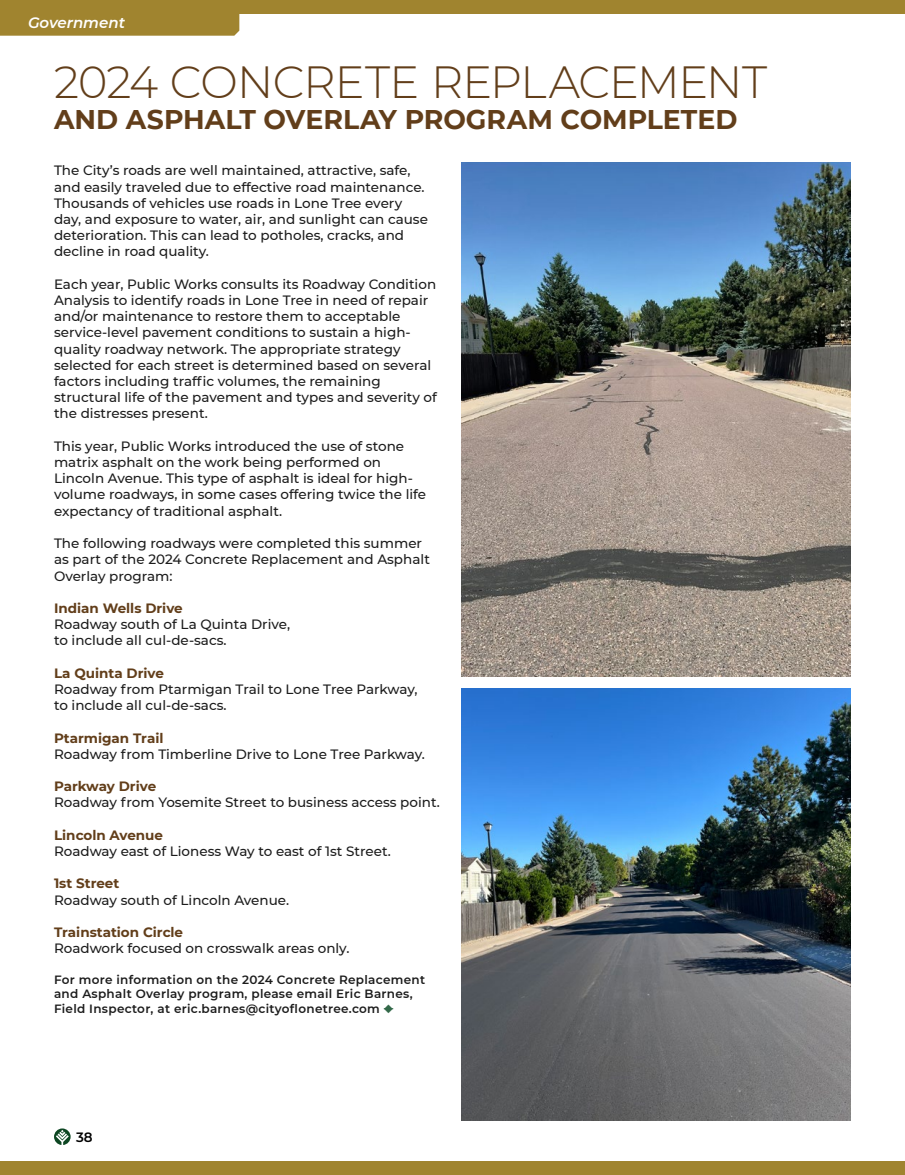
<style>
.page{position:relative;width:905px;height:1175px;background:#fff}
.page>*{position:absolute;margin:0;border:0;box-sizing:border-box;transform-origin:0 0}
.t1{font:300 45px "Montserrat";letter-spacing:-.025em;color:#623e1a}
.t2{font:700 27px "Montserrat";color:#623e1a}
.t3{font:italic 600 15px "Montserrat";color:#fff}
.t4{font:500 13.5px/16.2px "Montserrat";color:#1c1c1c}
.t5{font:700 13.5px "Montserrat";color:#623e1a}
.t6{font:600 13.5px "Montserrat";color:#000}
.t7{font:600 12px/14.4px "Montserrat";letter-spacing:.025em;color:#1c1c1c}
.s1{color:#326848}
</style>
<div class="page">
<div style="left:0;top:0;width:904px;height:14px;background:#a0842f"></div>
<div style="left:0;top:1161px;width:904px;height:13px;background:#a0842f"></div>
<img style="left:461px;top:162px;width:389px;height:515px">
<img style="left:462px;top:688px;width:388px;height:432px">
<div style="left:0;top:14px;width:239px;height:22px;background:#a0842f"></div>
<svg style="left:54px;top:1128px;width:17px;height:17px"></svg>
<p class="t3" style="left:28px;top:12px;width:99px">Government</p>
<h1 class="t1" style="left:54px;top:51px;width:714px">2024 CONCRETE REPLACEMENT</h1>
<h2 class="t2" style="left:54px;top:100px;width:685px">AND ASPHALT OVERLAY PROGRAM COMPLETED</h2>
<p class="t4" style="left:54px;top:162px;width:375px">The City’s roads are well maintained, attractive, safe, and easily traveled due to effective road maintenance.<br>Thousands of vehicles use roads in Lone Tree every day, and exposure to water, air, and sunlight can cause deterioration. This can lead to potholes, cracks, and decline in road quality.</p>
<p class="t4" style="left:54px;top:275px;width:384px">Each year, Public Works consults its Roadway Condition Analysis to identify roads in Lone Tree in need of repair and/or maintenance to restore them to acceptable service-level pavement conditions to sustain a high&shy;quality roadway network. The appropriate strategy selected for each street is determined based on several factors including traffic volumes, the remaining structural life of the pavement and types and severity of the distresses present.</p>
<p class="t4" style="left:54px;top:437px;width:373px">This year, Public Works introduced the use of stone matrix asphalt on the work being performed on Lincoln Avenue. This type of asphalt is ideal for high&shy;volume roadways, in some cases offering twice the life expectancy of traditional asphalt.</p>
<p class="t4" style="left:54px;top:534px;width:377px">The following roadways were completed this summer as part of the 2024 Concrete Replacement and Asphalt<br>Overlay program:</p>
<p class="t5" style="left:54px;top:598px;width:130px">Indian Wells Drive</p>
<p class="t4" style="left:54px;top:615px;width:238px">Roadway south of La Quinta Drive, to include all cul-de-sacs.</p>
<p class="t5" style="left:54px;top:663px;width:111px">La Quinta Drive</p>
<p class="t4" style="left:54px;top:680px;width:365px">Roadway from Ptarmigan Trail to Lone Tree Parkway, to include all cul-de-sacs.</p>
<p class="t5" style="left:54px;top:728px;width:111px">Ptarmigan Trail</p>
<p class="t4" style="left:54px;top:745px;width:372px">Roadway from Timberline Drive to Lone Tree Parkway.</p>
<p class="t5" style="left:54px;top:776px;width:104px">Parkway Drive</p>
<p class="t4" style="left:54px;top:794px;width:387px">Roadway from Yosemite Street to business access point.</p>
<p class="t5" style="left:54px;top:825px;width:111px">Lincoln Avenue</p>
<p class="t4" style="left:54px;top:842px;width:338px">Roadway east of Lioness Way to east of 1st Street.</p>
<p class="t5" style="left:54px;top:874px;width:67px">1st Street</p>
<p class="t4" style="left:54px;top:891px;width:237px">Roadway south of Lincoln Avenue.</p>
<p class="t5" style="left:54px;top:922px;width:131px">Trainstation Circle</p>
<p class="t4" style="left:54px;top:939px;width:297px">Roadwork focused on crosswalk areas only.</p>
<p class="t7" style="left:54px;top:971px;width:373px">For more information on the 2024 Concrete Replacement and Asphalt Overlay program, please email Eric Barnes,<br>Field Inspector, at eric.barnes@cityoflonetree.com <span class="s1">◆</span></p>
<p class="t6" style="left:76px;top:1127px;width:18px">38</p>
</div>
